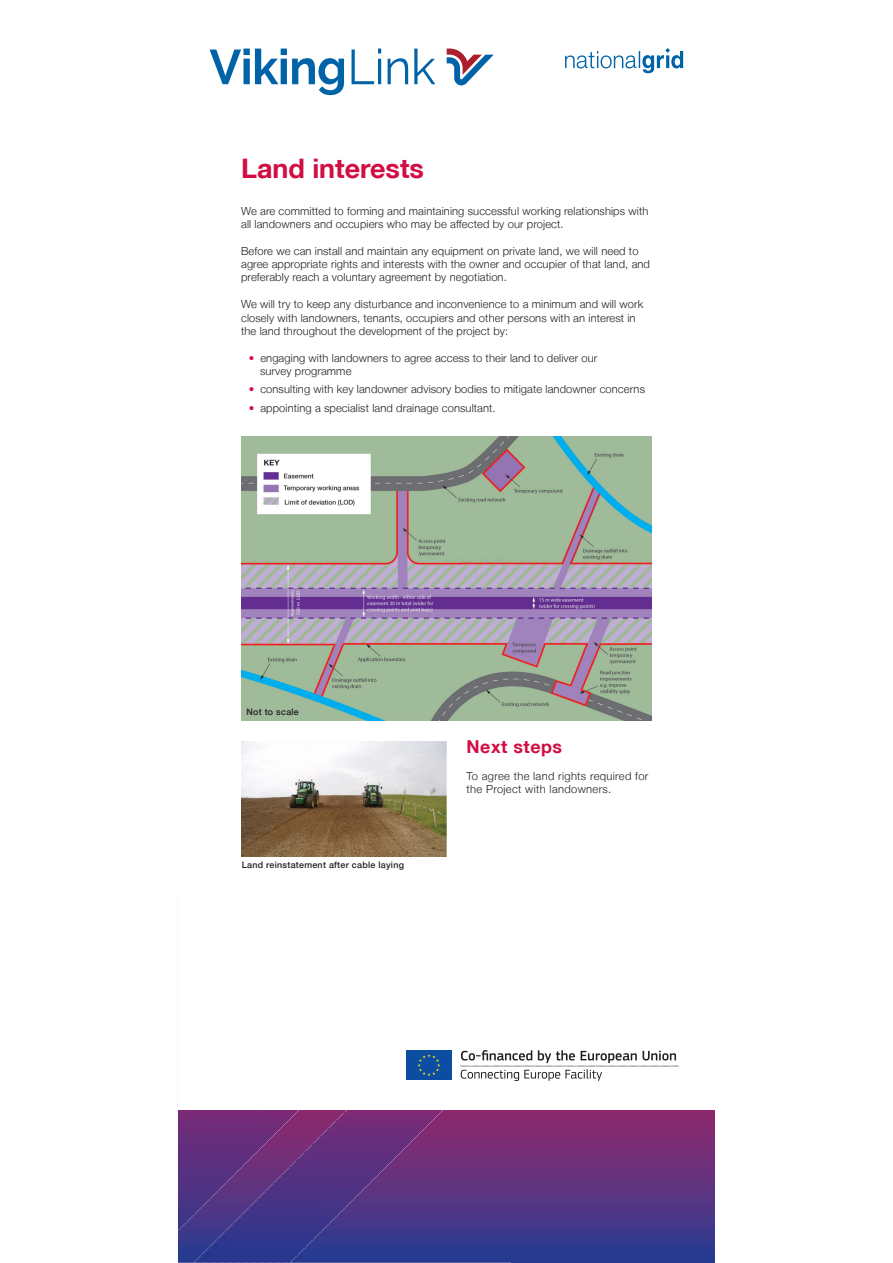
<style>
.page{position:relative;width:893px;height:1263px;background:#fff}
.page>*{position:absolute;margin:0;border:0;box-sizing:border-box;transform-origin:0 0}
.t1{font:700 26.85px "Helvetica Neue LT";color:#d20d44}
.t2{font:700 17.85px "Helvetica Neue LT";letter-spacing:.03em;color:#d20d44}
.t3{font:300 11.1px/13.4px "Helvetica Neue LT";letter-spacing:.01em;color:#231f20}
.t4{font:300 11.1px/13.4px "Helvetica Neue LT";letter-spacing:.03em;color:#231f20}
.t5{font:500 8.85px "Helvetica Neue LT";letter-spacing:.03em;color:#231f20}
.s1{color:#d20d44}
</style>
<div class="page">
<svg style="left:178px;top:1110px;width:333px;height:153px;background:#553482"></svg>
<img style="left:297px;top:1110px;width:8px;height:2px">
<img style="left:289px;top:1110px;width:8px;height:10px">
<img style="left:281px;top:1110px;width:8px;height:18px">
<img style="left:178px;top:1110px;width:8px;height:121px">
<img style="left:273px;top:1110px;width:8px;height:26px">
<img style="left:186px;top:1110px;width:8px;height:113px">
<img style="left:265px;top:1110px;width:8px;height:34px">
<img style="left:257px;top:1110px;width:8px;height:42px">
<img style="left:194px;top:1110px;width:8px;height:105px">
<img style="left:249px;top:1110px;width:8px;height:50px">
<img style="left:202px;top:1110px;width:8px;height:97px">
<img style="left:241px;top:1110px;width:8px;height:58px">
<img style="left:233px;top:1110px;width:8px;height:65px">
<img style="left:209px;top:1110px;width:9px;height:89px">
<img style="left:225px;top:1110px;width:8px;height:73px">
<img style="left:217px;top:1110px;width:8px;height:81px">
<img style="left:448px;top:1110px;width:8px;height:2px">
<img style="left:440px;top:1110px;width:8px;height:10px">
<img style="left:432px;top:1110px;width:8px;height:18px">
<img style="left:424px;top:1110px;width:8px;height:26px">
<img style="left:416px;top:1110px;width:8px;height:34px">
<img style="left:408px;top:1110px;width:8px;height:42px">
<img style="left:400px;top:1110px;width:8px;height:50px">
<img style="left:393px;top:1110px;width:7px;height:58px">
<img style="left:385px;top:1110px;width:8px;height:65px">
<img style="left:377px;top:1110px;width:8px;height:73px">
<img style="left:369px;top:1110px;width:8px;height:81px">
<img style="left:361px;top:1110px;width:8px;height:89px">
<img style="left:353px;top:1110px;width:8px;height:97px">
<img style="left:345px;top:1110px;width:8px;height:105px">
<img style="left:337px;top:1112px;width:8px;height:111px">
<img style="left:329px;top:1120px;width:8px;height:111px">
<img style="left:321px;top:1128px;width:8px;height:111px">
<img style="left:313px;top:1136px;width:8px;height:111px">
<img style="left:305px;top:1144px;width:8px;height:111px">
<img style="left:297px;top:1152px;width:8px;height:111px">
<img style="left:289px;top:1159px;width:8px;height:104px">
<img style="left:281px;top:1167px;width:8px;height:96px">
<img style="left:273px;top:1175px;width:8px;height:88px">
<img style="left:265px;top:1183px;width:8px;height:80px">
<img style="left:257px;top:1191px;width:8px;height:72px">
<img style="left:249px;top:1199px;width:8px;height:64px">
<img style="left:241px;top:1207px;width:8px;height:56px">
<img style="left:233px;top:1215px;width:8px;height:48px">
<img style="left:225px;top:1223px;width:8px;height:40px">
<img style="left:217px;top:1231px;width:8px;height:32px">
<img style="left:209px;top:1239px;width:8px;height:24px">
<img style="left:201px;top:1247px;width:9px;height:16px">
<svg style="left:194px;top:1255px;width:8px;height:8px"></svg>
<svg style="left:511px;top:1110px;width:204px;height:153px;background:#5c327f"></svg>
<svg style="left:447px;top:49px;width:47px;height:36px"></svg>
<svg style="left:209px;top:49px;width:135px;height:46px"></svg>
<svg style="left:351px;top:49px;width:30px;height:35px"></svg>
<svg style="left:388px;top:58px;width:20px;height:26px"></svg>
<svg style="left:414px;top:49px;width:21px;height:35px"></svg>
<svg style="left:565px;top:48px;width:118px;height:25px"></svg>
<svg style="left:406px;top:1050px;width:46px;height:30px"></svg>
<div style="left:406px;top:1051px;width:45px;height:29px;background:#0d4da1"></div>
<svg style="left:418px;top:1054px;width:22px;height:22px"></svg>
<svg style="left:460px;top:1050px;width:219px;height:31px"></svg>
<img style="left:241px;top:437px;width:410px;height:284px">
<img style="left:241px;top:741px;width:205px;height:116px">
<h1 class="t1" style="left:241px;top:159px;width:184px">Land interests</h1>
<p class="t3" style="left:241px;top:205px;width:409px">We are committed to forming and maintaining successful working relationships with all landowners and occupiers who may be affected by our project.</p>
<p class="t3" style="left:241px;top:245px;width:410px">Before we can install and maintain any equipment on private land, we will need to agree appropriate rights and interests with the owner and occupier of that land, and preferably reach a voluntary agreement by negotiation.</p>
<p class="t3" style="left:241px;top:299px;width:404px">We will try to keep any disturbance and inconvenience to a minimum and will work closely with landowners, tenants, occupiers and other persons with an interest in the land throughout the development of the project by:</p>
<p class="t3" style="left:260px;top:352px;width:339px;text-indent:-11px"><span class="s1">•</span> engaging with landowners to agree access to their land to deliver our survey programme</p>
<p class="t3" style="left:249px;top:384px;width:398px"><span class="s1">•</span> consulting with key landowner advisory bodies to mitigate landowner concerns</p>
<p class="t3" style="left:249px;top:402px;width:249px"><span class="s1">•</span> appointing a specialist land drainage consultant.</p>
<p class="t5" style="left:246px;top:709px;width:54px">Not to scale</p>
<p class="t5" style="left:242px;top:862px;width:164px">Land reinstatement after cable laying</p>
<h2 class="t2" style="left:466px;top:740px;width:97px">Next steps</h2>
<p class="t4" style="left:466px;top:770px;width:183px">To agree the land rights required for the Project with landowners.</p>
</div>
